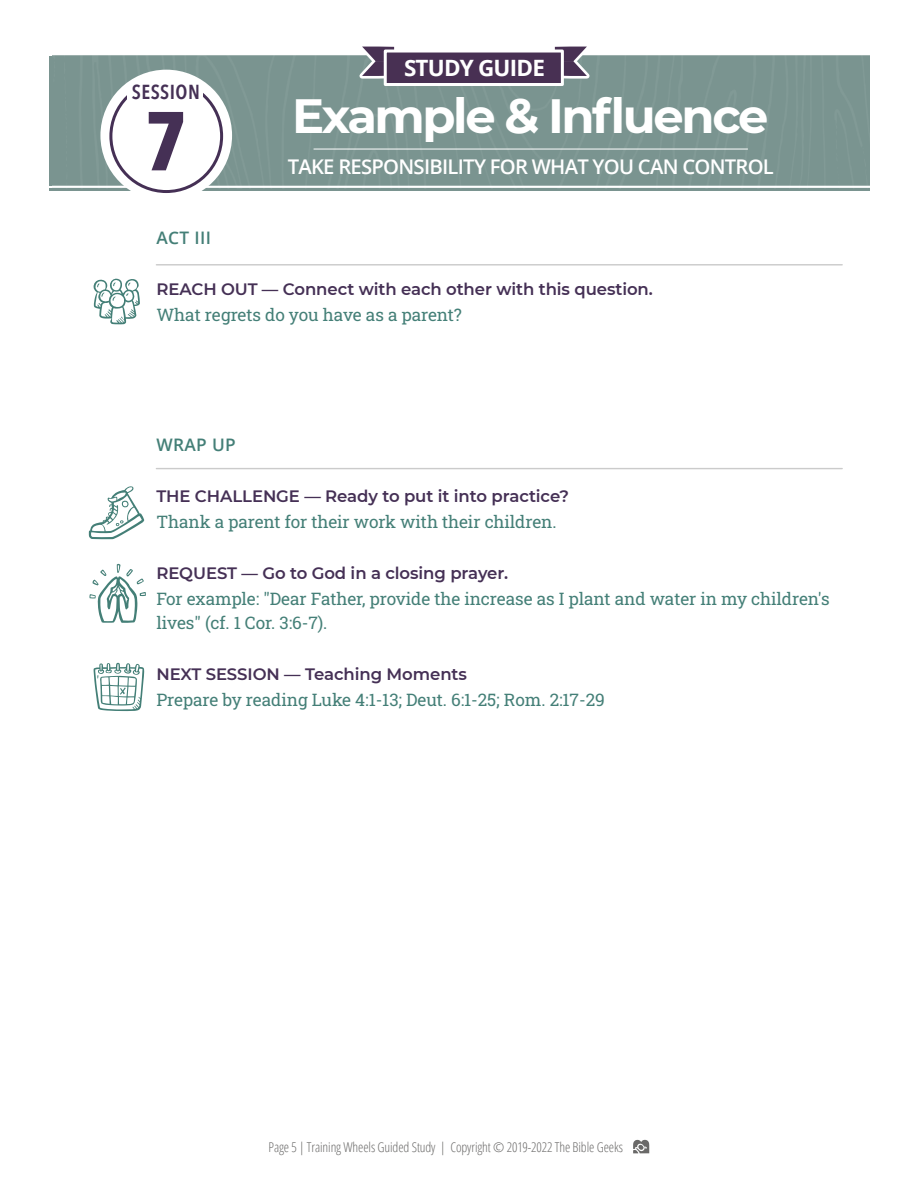
<style>
.page{position:relative;width:918px;height:1188px;background:#fff}
.page>*{position:absolute;margin:0;border:0;box-sizing:border-box;transform-origin:0 0}
.t1{font:700 82.5px "Avenir Next Condensed";color:#453055}
.t2{font:700 48px "Montserrat";letter-spacing:-.05em;color:#fff}
.t3{font:700 22.5px "Open Sans";letter-spacing:-.035em;color:#fff}
.t4{font:600 20.25px "Open Sans";letter-spacing:-.035em;color:#fff}
.t5{font:600 20.25px "Avenir Next Condensed";letter-spacing:.02em;color:#453055}
.t6{font:17.25px/23.2px "Roboto Slab";letter-spacing:-.005em;color:#447f77}
.t7{font:600 17.25px "Open Sans";letter-spacing:.02em;color:#447f77}
.t8{font:600 16.5px "Montserrat";letter-spacing:-.005em;color:#453055}
.t9{font:300 13.5px "Open Sans Condensed";letter-spacing:-.01em;color:#6a6968}
</style>
<div class="page">
<svg style="left:633px;top:1140px;width:16px;height:13px"></svg>
<hr style="left:156px;top:264px;width:686px;height:2px;background:#cbcbcb">
<svg style="left:89px;top:486px;width:55px;height:53px"></svg>
<hr style="left:156px;top:468px;width:686px;height:1px;background:#cbcbcb">
<svg style="left:93px;top:278px;width:47px;height:46px"></svg>
<svg style="left:89px;top:564px;width:57px;height:59px"></svg>
<svg style="left:93px;top:663px;width:52px;height:48px"></svg>
<hr style="left:49px;top:188px;width:820px;height:2px;background:#7a9490">
<div style="left:52px;top:55px;width:817px;height:134px;background:#7a9490"></div>
<hr style="left:314px;top:149px;width:434px;height:1px;background:#fff">
<svg style="left:555px;top:46px;width:44px;height:35px"></svg>
<svg style="left:350px;top:46px;width:44px;height:35px"></svg>
<div style="left:384px;top:50px;width:180px;height:36px;background:#483053;border:3px solid #fff"></div>
<div style="left:100px;top:70px;width:132px;height:131px;background:#fff;border-radius:50%"></div>
<div style="left:109px;top:79px;width:114px;height:114px;border:3px solid #453055;border-radius:50%"></div>
<div style="left:128px;top:88px;width:75px;height:22px;background:#fff"></div>
<div style="left:148px;top:79px;width:36px;height:21px;background:#fff"></div>
<div style="left:136px;top:82px;width:61px;height:22px;background:#fff"></div>
<p class="t5" style="left:132px;top:79px;width:69px">SESSION</p>
<h1 class="t1" style="left:145px;top:88px;width:45px">7</h1>
<h3 class="t3" style="left:404px;top:59px;width:142px">STUDY GUIDE</h3>
<h2 class="t2" style="left:292px;top:87px;width:478px">Example &amp; Influence</h2>
<p class="t4" style="left:288px;top:158px;width:488px">TAKE RESPONSIBILITY FOR WHAT YOU CAN CONTROL</p>
<p class="t7" style="left:156px;top:231px;width:56px">ACT III</p>
<p class="t8" style="left:156px;top:279px;width:498px">REACH OUT — Connect with each other with this question.</p>
<p class="t6" style="left:156px;top:303px;width:307px">What regrets do you have as a parent?</p>
<p class="t7" style="left:156px;top:438px;width:81px">WRAP UP</p>
<p class="t8" style="left:156px;top:486px;width:414px">THE CHALLENGE — Ready to put it into practice?</p>
<p class="t6" style="left:156px;top:509px;width:402px">Thank a parent for their work with their children.</p>
<p class="t8" style="left:156px;top:563px;width:353px">REQUEST — Go to God in a closing prayer.</p>
<p class="t6" style="left:156px;top:587px;width:675px">For example: "Dear Father, provide the increase as I plant and water in my children's lives" (cf. 1 Cor. 3:6-7).</p>
<p class="t8" style="left:156px;top:664px;width:312px">NEXT SESSION — Teaching Moments</p>
<p class="t6" style="left:156px;top:688px;width:450px">Prepare by reading Luke 4:1-13; Deut. 6:1-25; Rom. 2:17-29</p>
<p class="t9" style="left:269px;top:1142px;width:356px">Page 5 | Training Wheels Guided Study | Copyright © 2019-2022 The Bible Geeks</p>
</div>
